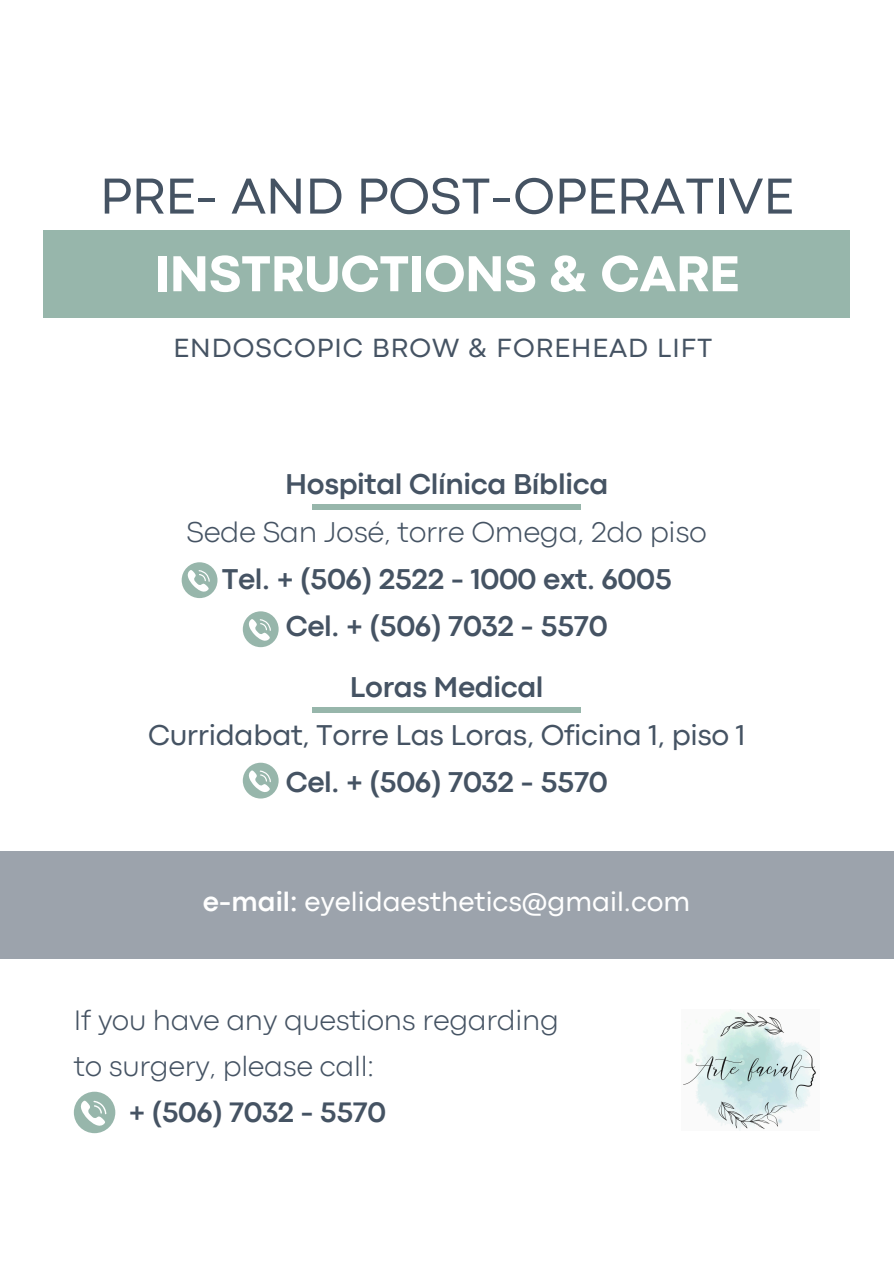
<style>
.page{position:relative;width:894px;height:1264px;background:#fff}
.page>*{position:absolute;margin:0;border:0;box-sizing:border-box;transform-origin:0 0}
.t1{font:52.65px/77.6px "Codec Pro";color:#455363;text-align:center}
.t2{font:700 29.85px "Codec Pro";letter-spacing:-.01em;color:#455363}
.t3{font:300 29.85px/47.2px "Codec Pro";letter-spacing:-.01em;color:#455363;text-align:center}
.t4{font:29.85px "Codec Pro";letter-spacing:-.01em;color:#455363}
.t5{font:300 29.4px "Codec Pro";letter-spacing:-.01em;color:#455363}
.t6{font:700 29.4px "Codec Pro";letter-spacing:-.01em;color:#455363}
.t7{font:28.2px "Codec Pro";color:#fff}
.t8{font:27.45px "Codec Pro";letter-spacing:.04em;color:#455363}
.s1{font-weight:800;color:#fff}
.s2{font-weight:700}
</style>
<div class="page">
<svg style="left:74px;top:1091px;width:41px;height:42px"></svg>
<div style="left:44px;top:231px;width:805px;height:87px;background:#97b6ab"></div>
<svg style="left:243px;top:762px;width:35px;height:36px"></svg>
<svg style="left:182px;top:562px;width:35px;height:36px"></svg>
<svg style="left:243px;top:611px;width:35px;height:36px"></svg>
<img style="left:681px;top:1009px;width:135px;height:121px">
<div style="left:313px;top:504px;width:267px;height:5px;background:#97b6ab"></div>
<div style="left:313px;top:707px;width:267px;height:5px;background:#97b6ab"></div>
<div style="left:0;top:851px;width:893px;height:107px;background:#9ca3ac"></div>
<p class="t1" style="left:100px;top:161px;width:695px">PRE- AND POST-OPERATIVE<br><span class="s1">INSTRUCTIONS &amp; CARE</span></p>
<p class="t8" style="left:173px;top:338px;width:540px">ENDOSCOPIC BROW &amp; FOREHEAD LIFT</p>
<p class="t2" style="left:285px;top:474px;width:324px">Hospital Clínica Bíblica</p>
<p class="t3" style="left:186px;top:510px;width:521px">Sede San José, torre Omega, 2do piso<br><span class="s2">Tel. + (506) 2522 - 1000 ext. 6005</span></p>
<p class="t2" style="left:286px;top:615px;width:323px">Cel. + (506) 7032 - 5570</p>
<p class="t2" style="left:350px;top:677px;width:195px">Loras Medical</p>
<p class="t4" style="left:148px;top:724px;width:598px">Curridabat, Torre Las Loras, Oficina 1, piso 1</p>
<p class="t2" style="left:286px;top:771px;width:323px">Cel. + (506) 7032 - 5570</p>
<p class="t7" style="left:203px;top:891px;width:489px"><span class="s2">e-mail:</span> eyelidaesthetics@gmail.com</p>
<h1 class="t5" style="left:74px;top:1009px;width:486px">If you have any questions regarding</h1>
<h2 class="t5" style="left:74px;top:1055px;width:302px">to surgery, please call:</h2>
<p class="t6" style="left:129px;top:1101px;width:258px">+ (506) 7032 - 5570</p>
</div>
